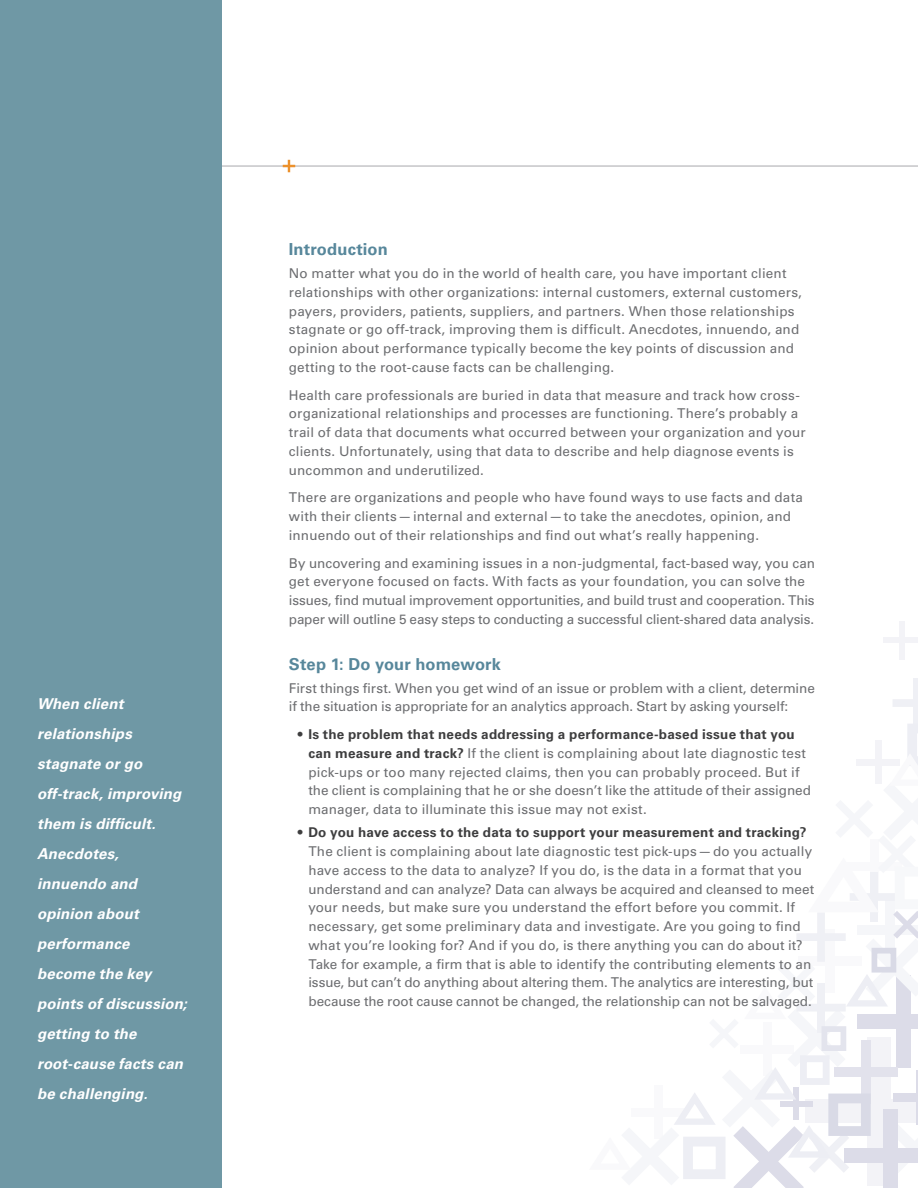
<style>
.page{position:relative;width:918px;height:1188px;background:#fff}
.page>*{position:absolute;margin:0;border:0;box-sizing:border-box;transform-origin:0 0}
.Headline{font:700 16.5px "Univers LT Std";letter-spacing:.005em;color:#57879b}
.t1{font:italic 700 15px/30px "Univers LT Std";letter-spacing:.01em;color:#fff}
.Body_copy{font:13.5px/18.8px "Univers LT Std";letter-spacing:.01em;color:#6c6d70}
.Body_copy_BULLETS{font:13.5px/18.8px "Univers LT Std";letter-spacing:.005em;color:#6c6d70}
.s1{font-weight:700;color:#3e3e3f}
</style>
<div class="page">
<div style="left:899px;top:621px;width:6px;height:38px;background:#f3f3f7"></div>
<div style="left:883px;top:637px;width:35px;height:6px;background:#f3f3f7"></div>
<div style="left:913px;top:678px;width:5px;height:50px;background:#eff0f5"></div>
<div style="left:893px;top:699px;width:25px;height:8px;background:#eff0f5"></div>
<svg style="left:674px;top:724px;width:244px;height:464px"></svg>
<div style="left:884px;top:1109px;width:14px;height:79px;background:#dcdce8"></div>
<div style="left:845px;top:1148px;width:73px;height:14px;background:#dcdce8"></div>
<hr style="left:190px;top:166px;width:728px;height:1px;background:#a8a9ad">
<div style="left:0;top:0;width:221px;height:1188px;background:#6f98a5"></div>
<svg style="left:283px;top:160px;width:12px;height:12px"></svg>
<p class="t1" style="left:37px;top:689px;width:151px">When client relationships stagnate or go off-track, improving them is difficult.<br>Anecdotes, innuendo and opinion about performance become the key points of discussion; getting to the root-cause facts can be challenging.</p>
<p class="Headline" style="left:289px;top:239px;width:100px">Introduction</p>
<p class="Body_copy" style="left:289px;top:264px;width:515px">No matter what you do in the world of health care, you have important client relationships with other organizations: internal customers, external customers, payers, providers, patients, suppliers, and partners. When those relationships stagnate or go off-track, improving them is difficult. Anecdotes, innuendo, and opinion about performance typically become the key points of discussion and getting to the root-cause facts can be challenging.</p>
<p class="Body_copy" style="left:289px;top:385px;width:518px">Health care professionals are buried in data that measure and track how cross&shy;organizational relationships and processes are functioning. There’s probably a trail of data that documents what occurred between your organization and your clients. Unfortunately, using that data to describe and help diagnose events is uncommon and underutilized.</p>
<p class="Body_copy" style="left:289px;top:488px;width:516px">There are organizations and people who have found ways to use facts and data with their clients—internal and external—to take the anecdotes, opinion, and innuendo out of their relationships and find out what’s really happening.</p>
<p class="Body_copy" style="left:289px;top:553px;width:528px">By uncovering and examining issues in a non-judgmental, fact-based way, you can get everyone focused on facts. With facts as your foundation, you can solve the issues, find mutual improvement opportunities, and build trust and cooperation. This paper will outline 5 easy steps to conducting a successful client-shared data analysis.</p>
<p class="Headline" style="left:289px;top:654px;width:213px">Step 1: Do your homework</p>
<p class="Body_copy" style="left:289px;top:679px;width:528px">First things first. When you get wind of an issue or problem with a client, determine if the situation is appropriate for an analytics approach. Start by asking yourself:</p>
<p class="Body_copy_BULLETS" style="left:308px;top:725px;width:504px;text-indent:-11px"><span class="s1">• Is the problem that needs addressing a performance-based issue that you can measure and track?</span> If the client is complaining about late diagnostic test pick-ups or too many rejected claims, then you can probably proceed. But if the client is complaining that he or she doesn’t like the attitude of their assigned manager, data to illuminate this issue may not exist.</p>
<p class="Body_copy_BULLETS" style="left:308px;top:823px;width:507px;text-indent:-11px"><span class="s1">• Do you have access to the data to support your measurement and tracking?<br></span>The client is complaining about late diagnostic test pick-ups—do you actually have access to the data to analyze? If you do, is the data in a format that you understand and can analyze? Data can always be acquired and cleansed to meet your needs, but make sure you understand the effort before you commit. If necessary, get some preliminary data and investigate. Are you going to find what you’re looking for? And if you do, is there anything you can do about it?<br>Take for example, a firm that is able to identify the contributing elements to an issue, but can’t do anything about altering them. The analytics are interesting, but because the root cause cannot be changed, the relationship can not be salvaged.</p>
</div>
